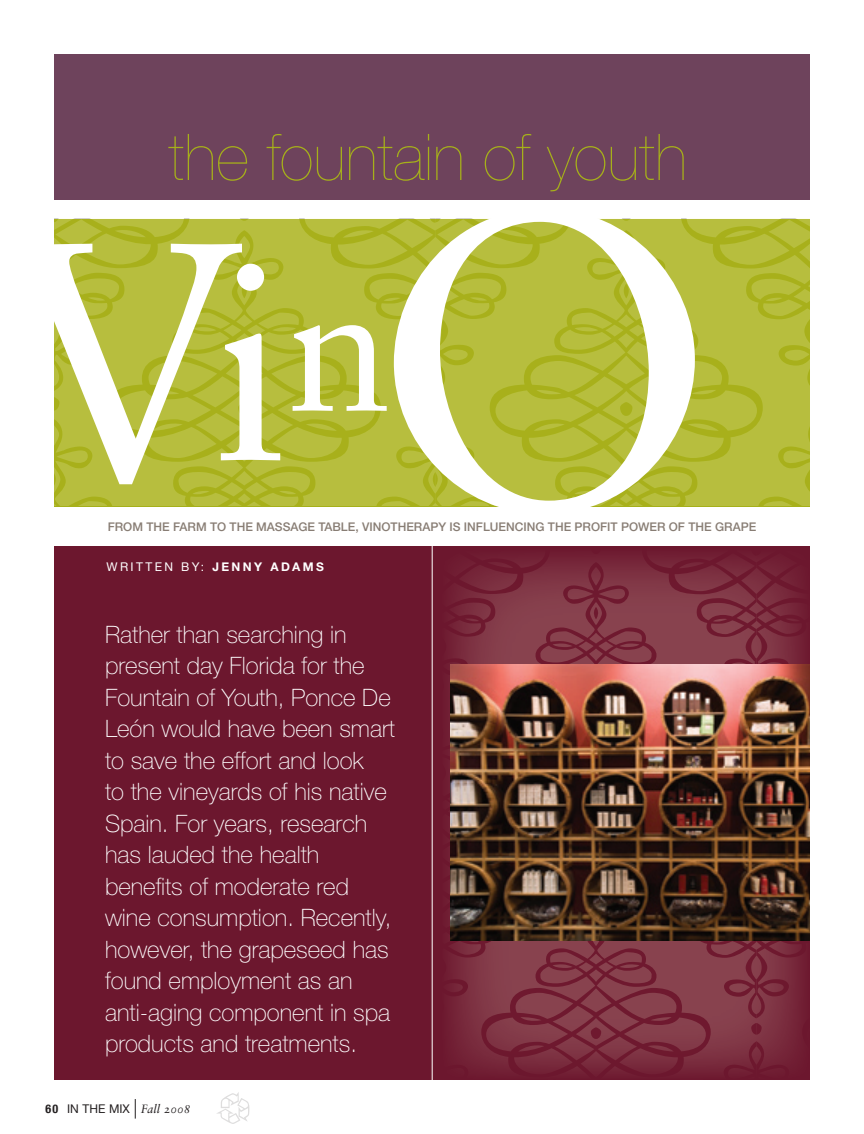
<style>
.page{position:relative;width:864px;height:1134px;background:#fff}
.page>*{position:absolute;margin:0;border:0;box-sizing:border-box;transform-origin:0 0}
.t1{font:420px "Sabon";color:#fff}
.t2{font:337.5px "Sabon";color:#fff}
.t3{font:277.5px "Sabon";color:#fff}
.t4{font:187.5px "Sabon";color:#fff}
.t5{font:200 64.5px "Helvetica Neue";color:#a6b01a}
.t6{font:100 24px/31.5px "Helvetica Neue";color:#fff}
.t7{font:500 12px "Helvetica Neue";color:#887d74}
.t8{font:12px "Helvetica Neue";color:#231f20}
.t9{font:700 12px "Helvetica Neue";color:#fff}
.t10{font:12px "Helvetica Neue";color:#fff}
.s1{font-weight:400}
.s2{font-weight:700;font-stretch:condensed}
.s3{font-family:"Sabon Italic Os F"}
</style>
<div class="page">
<svg style="left:135px;top:1099px;width:1px;height:20px"></svg>
<svg style="left:217px;top:1092px;width:32px;height:32px"></svg>
<div style="left:54px;top:54px;width:756px;height:146px;background:#6e435c"></div>
<div style="left:54px;top:546px;width:756px;height:534px;background:#6c172e"></div>
<hr style="left:432px;top:538px;width:1px;height:558px;background:#fff">
<div style="left:54px;top:219px;width:381px;height:287px;background:#b7be3e"></div>
<div style="left:435px;top:219px;width:375px;height:287px;background:#b7be3e"></div>
<svg style="left:108px;top:230px;width:273px;height:276px"></svg>
<svg style="left:54px;top:419px;width:136px;height:87px"></svg>
<svg style="left:54px;top:397px;width:5px;height:14px"></svg>
<svg style="left:54px;top:219px;width:136px;height:172px"></svg>
<svg style="left:490px;top:230px;width:273px;height:276px"></svg>
<svg style="left:681px;top:219px;width:129px;height:172px"></svg>
<svg style="left:681px;top:419px;width:129px;height:87px"></svg>
<svg style="left:299px;top:419px;width:273px;height:87px"></svg>
<svg style="left:429px;top:397px;width:12px;height:14px"></svg>
<svg style="left:299px;top:219px;width:273px;height:172px"></svg>
<svg style="left:550px;top:562px;width:92px;height:102px;fill:#833a49"></svg>
<svg style="left:450px;top:558px;width:100px;height:139px"></svg>
<svg style="left:481px;top:940px;width:161px;height:132px;fill:#833a49"></svg>
<svg style="left:456px;top:1041px;width:94px;height:31px"></svg>
<svg style="left:450px;top:720px;width:100px;height:298px"></svg>
<svg style="left:642px;top:558px;width:168px;height:514px"></svg>
<img style="left:451px;top:664px;width:359px;height:276px">
<p class="t5" style="left:169px;top:120px;width:520px">the fountain of youth</p>
<p class="t1" style="left:369px;top:111px;width:351px">O</p>
<p class="t2" style="left:0;top:161px;width:246px">V</p>
<p class="t7" style="left:108px;top:520px;width:169px">FROM THE FARM TO THE MASSA</p>
<p class="t3" style="left:212px;top:198px;width:79px">i</p>
<p class="t4" style="left:288px;top:234px;width:106px">n</p>
<p class="t7" style="left:299px;top:520px;width:29px">GE TAB</p>
<p class="t7" style="left:341px;top:520px;width:417px">LE, VINOTHERAPY IS INFLUENCING THE PROFIT POWER OF THE GRAPE</p>
<p class="t10" style="left:106px;top:559px;width:11px">WRITTEN</p>
<p class="t9" style="left:181px;top:559px;width:51px"><span class="s1">BY:</span> JENN</p>
<p class="t9" style="left:254px;top:559px;width:39px">Y ADAMS</p>
<p class="t6" style="left:105px;top:619px;width:291px">Rather than searching in present day Florida for the<br>Fountain of Youth, Ponce De<br>León would have been smart to save the effort and look<br>to the vineyards of his native<br>Spain. For years, research has lauded the health benefits of moderate red wine consumption. Recently, however, the grapeseed has found employment as an anti-aging component in spa products and treatments.</p>
<p class="t8" style="left:45px;top:1102px;width:146px"><span class="s2">60</span> IN THE MIX <span class="s3">Fall 2008</span></p>
</div>
